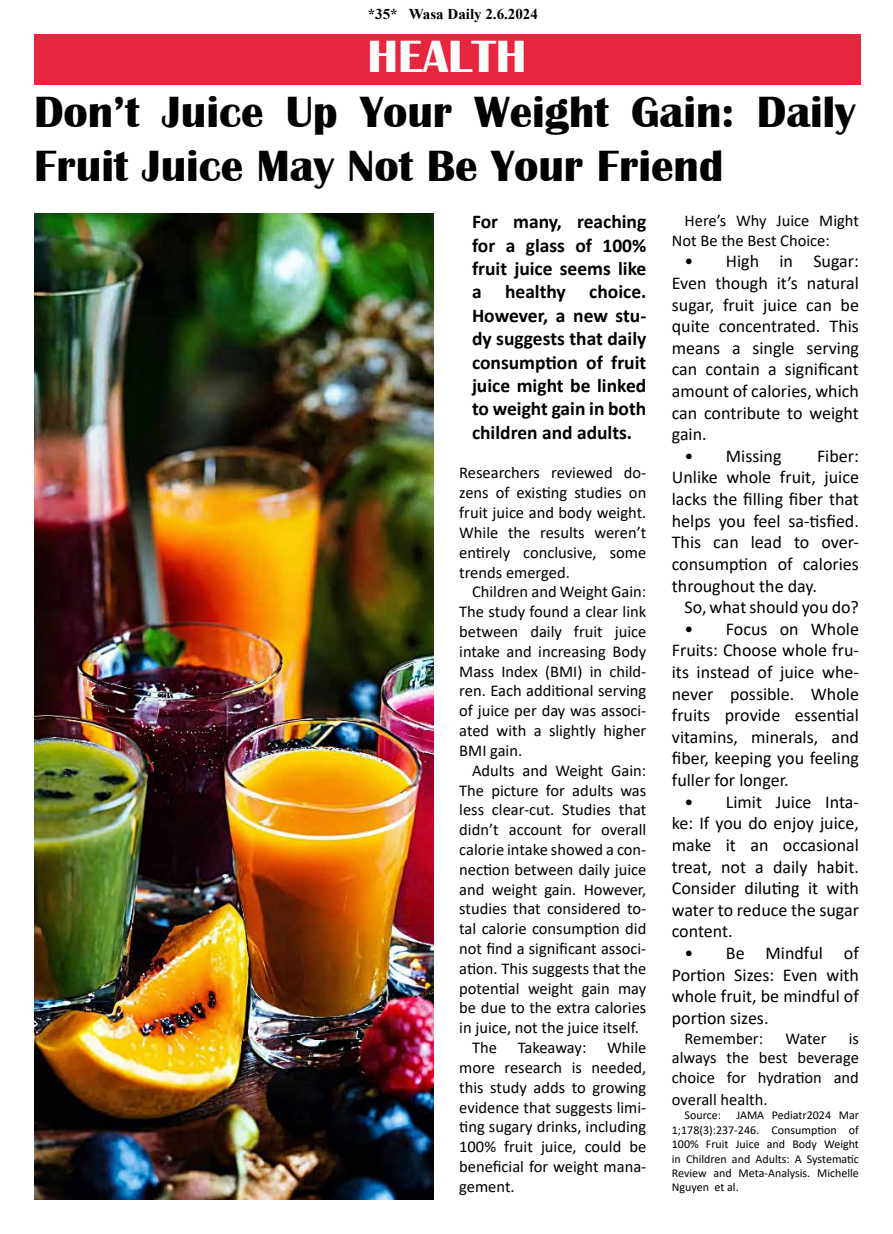
<style>
.page{position:relative;width:893px;height:1234px;background:#fff}
.page>*{position:absolute;margin:0;border:0;box-sizing:border-box;transform-origin:0 0}
.t1{font:700 46.5px "Britannic";color:#fbfdfc}
.t2{font:700 45px/54px "Britannic";color:#000}
.t3{font:700 19.5px/23.4px "Calibri";color:#000;text-align:justify}
.t4{font:18px/21.6px "Calibri";color:#000;text-align:justify}
.t5{font:16.5px/19.8px "Calibri";color:#000;text-align:justify}
.t6{font:700 15px "Times New Roman";color:#000}
.t7{font:12px/14.4px "Calibri";color:#000;text-align:justify}
</style>
<div class="page">
<img style="left:34px;top:213px;width:400px;height:986px">
<div style="left:34px;top:34px;width:826px;height:51px;background:#e6263e"></div>
<p class="t6" style="left:368px;top:3px;width:172px">*35* Wasa Daily 2.6.2024</p>
<h1 class="t1" style="left:368px;top:30px;width:160px">HEALTH</h1>
<h2 class="t2" style="left:34px;top:85px;width:823px">Don’t Juice Up Your Weight Gain: Daily<br>Fruit Juice May Not Be Your Friend</h2>
<p class="t3" style="left:472px;top:210px;width:176px">For many, reaching for a glass of 100% fruit juice seems like a healthy choice.<br>However, a new stu&shy;dy suggests that daily consumption of fruit juice might be linked to weight gain in both children and adults.</p>
<p class="t5" style="left:459px;top:462px;width:189px">Researchers reviewed do&shy;zens of existing studies on fruit juice and body weight.<br>While the results weren’t entirely conclusive, some trends emerged.</p>
<p class="t5" style="left:459px;top:581px;width:189px;text-indent:13px">Children and Weight Gain:<br>The study found a clear link between daily fruit juice intake and increasing Body Mass Index (BMI) in child&shy;ren. Each additional serving of juice per day was associ&shy;ated with a slightly higher BMI gain.</p>
<p class="t5" style="left:472px;top:759px;width:176px">Adults and Weight Gain:</p>
<p class="t5" style="left:459px;top:779px;width:189px">The picture for adults was</p>
<p class="t5" style="left:459px;top:799px;width:189px">less clear-cut. Studies that</p>
<p class="t5" style="left:459px;top:819px;width:189px">didn’t account for overall</p>
<p class="t5" style="left:459px;top:839px;width:189px">calorie intake showed a con-</p>
<p class="t5" style="left:459px;top:858px;width:189px">nection between daily juice</p>
<p class="t5" style="left:459px;top:878px;width:189px">and weight gain. However,</p>
<p class="t5" style="left:459px;top:898px;width:189px">studies that considered to-</p>
<p class="t5" style="left:459px;top:918px;width:189px">tal calorie consumption did</p>
<p class="t5" style="left:459px;top:938px;width:189px">not find a significant associ-</p>
<p class="t5" style="left:459px;top:957px;width:189px">ation. This suggests that the</p>
<p class="t5" style="left:459px;top:977px;width:189px">potential weight gain may</p>
<p class="t5" style="left:459px;top:997px;width:189px">be due to the extra calories</p>
<p class="t5" style="left:459px;top:1017px;width:181px">in juice, not the juice itself.</p>
<p class="t5" style="left:472px;top:1037px;width:26px">The</p>
<p class="t5" style="left:518px;top:1037px;width:70px">Takeaway:</p>
<p class="t5" style="left:459px;top:1037px;width:189px;text-indent:148px">While more research is needed, this study adds to growing evidence that suggests limi&shy;ting sugary drinks, including 100% fruit juice, could be beneficial for weight mana&shy;gement.</p>
<p class="t5" style="left:672px;top:210px;width:189px;text-indent:13px">Here’s Why Juice Might<br>Not Be the Best Choice:</p>
<p class="t4" style="left:672px;top:250px;width:189px;text-indent:13px">• High in Sugar:<br>Even though it’s natural sugar, fruit juice can be quite concentrated. This means a single serving can contain a significant amount of calories, which can contribute to weight gain.</p>
<p class="t4" style="left:685px;top:444px;width:98px">• Missing</p>
<p class="t4" style="left:672px;top:444px;width:189px;text-indent:145px">Fiber:<br>Unlike whole fruit, juice lacks the filling fiber that helps you feel sa-tisfied.<br>This can lead to over&shy;consumption of calories throughout the day.</p>
<p class="t4" style="left:685px;top:595px;width:176px">So, what should you do?</p>
<p class="t4" style="left:672px;top:617px;width:189px;text-indent:13px">• Focus on Whole Fruits: Choose whole fru&shy;its instead of juice whe&shy;never possible. Whole fruits provide essential vitamins, minerals, and fiber, keeping you feeling fuller for longer.</p>
<p class="t4" style="left:672px;top:790px;width:189px;text-indent:13px">• Limit Juice Inta&shy;ke: If you do enjoy juice, make it an occasional treat, not a daily habit.<br>Consider diluting it with water to reduce the sugar content.</p>
<p class="t4" style="left:672px;top:941px;width:189px;text-indent:13px">• Be Mindful of Portion Sizes: Even with whole fruit, be mindful of portion sizes.</p>
<p class="t5" style="left:685px;top:1027px;width:80px">Remember:</p>
<p class="t5" style="left:785px;top:1027px;width:43px">Water</p>
<p class="t5" style="left:672px;top:1027px;width:189px;text-indent:177px">is always the best beverage choice for hydration and</p>
<p class="t5" style="left:672px;top:1088px;width:97px">overall health.</p>
<p class="t7" style="left:685px;top:1107px;width:38px">Source:</p>
<p class="t7" style="left:672px;top:1107px;width:189px;text-indent:65px">JAMA Pediatr2024 Mar 1;178(3):237-246. Consumption of 100% Fruit Juice and Body Weight in Children and Adults: A Systematic Review and Meta-Analysis. Michelle Nguyen et al.</p>
</div>
